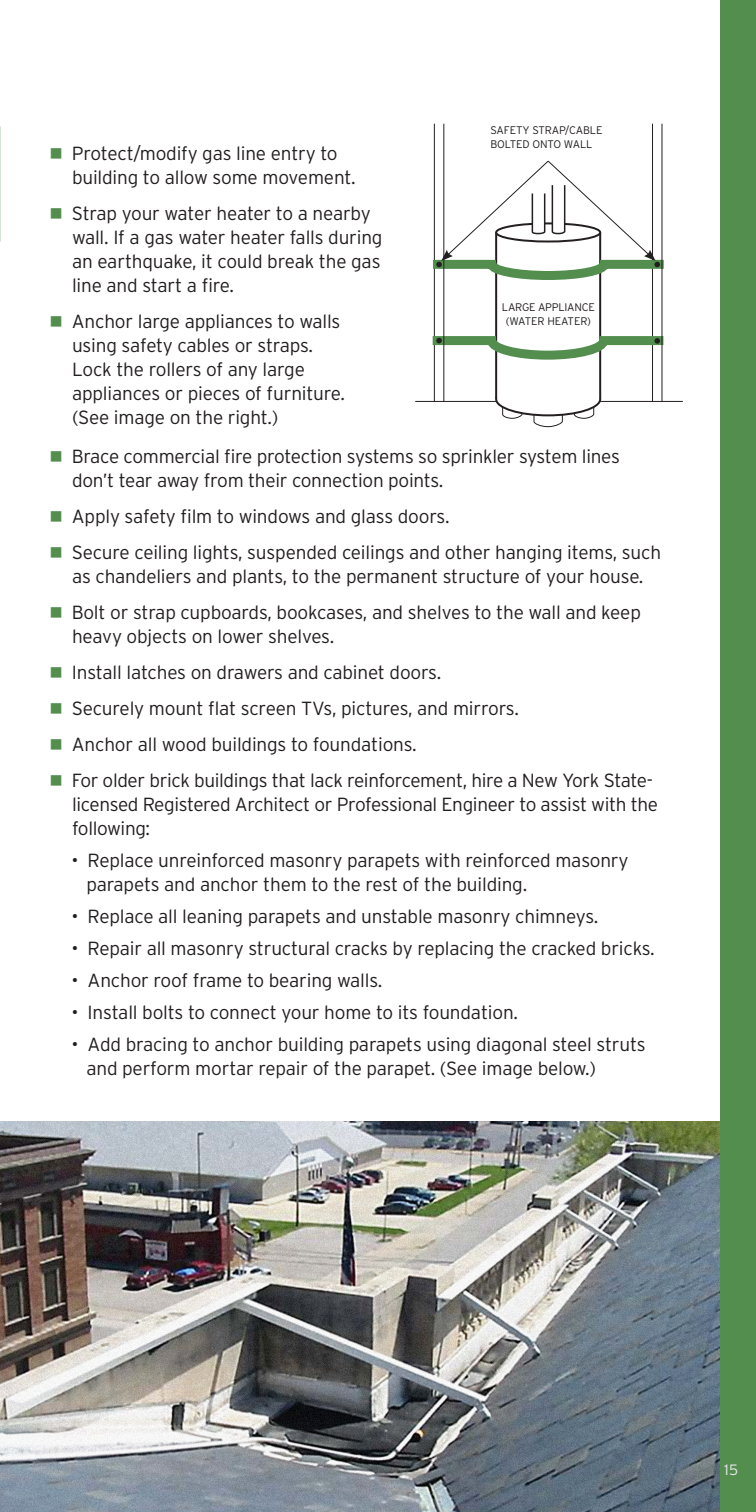
<style>
.page{position:relative;width:756px;height:1512px;background:#fff}
.page>*{position:absolute;margin:0;border:0;box-sizing:border-box;transform-origin:0 0}
.t1{font:300 19px/24px "Interstate";letter-spacing:-.01em;color:#231f20}
.t2{font:300 15px "Interstate";color:#e6e7e9}
.t3{font:300 11px/14px "Interstate";letter-spacing:-.015em;color:#231f20;text-align:center}
.s1{color:#538e4f}
</style>
<div class="page">
<img style="left:0;top:0;width:1px;height:816px">
<img style="left:0;top:1122px;width:720px;height:390px">
<div style="left:720px;top:0;width:36px;height:1512px;background:#538e4f"></div>
<hr style="left:434px;top:124px;width:1px;height:278px;background:#231f20">
<hr style="left:652px;top:124px;width:1px;height:278px;background:#231f20">
<hr style="left:415px;top:401px;width:268px;height:1px;background:#231f20">
<svg style="left:424px;top:332px;width:248px;height:96px"></svg>
<hr style="left:443px;top:124px;width:1px;height:278px;background:#231f20">
<hr style="left:661px;top:124px;width:1px;height:278px;background:#231f20">
<svg style="left:433px;top:160px;width:231px;height:124px"></svg>
<p class="t3" style="left:490px;top:123px;width:114px;text-align:left">SAFETY STRAP/CABLE<br>BOLTED ONTO WALL</p>
<p class="t1" style="left:72px;top:141px;width:285px;text-indent:-23px"><span class="s1">■</span> Protect/modify gas line entry to building to allow some movement.</p>
<p class="t1" style="left:72px;top:201px;width:312px;text-indent:-23px"><span class="s1">■</span> Strap your water heater to a nearby wall. If a gas water heater falls during an earthquake, it could break the gas line and start a fire.</p>
<p class="t1" style="left:72px;top:309px;width:275px;text-indent:-23px"><span class="s1">■</span> Anchor large appliances to walls using safety cables or straps.<br>Lock the rollers of any large appliances or pieces of furniture. (See image on the right.)</p>
<p class="t1" style="left:72px;top:444px;width:549px;text-indent:-23px"><span class="s1">■</span> Brace commercial fire protection systems so sprinkler system lines don’t tear away from their connection points.</p>
<p class="t1" style="left:49px;top:504px;width:402px"><span class="s1">■</span> Apply safety film to windows and glass doors.</p>
<p class="t1" style="left:49px;top:540px;width:613px;text-align:center"><span class="s1">■</span> Secure ceiling lights, suspended ceilings and other hanging items, such as chandeliers and plants, to the permanent structure of your house.</p>
<p class="t1" style="left:72px;top:600px;width:571px;text-indent:-23px"><span class="s1">■</span> Bolt or strap cupboards, bookcases, and shelves to the wall and keep heavy objects on lower shelves.</p>
<p class="t1" style="left:49px;top:660px;width:393px"><span class="s1">■</span> Install latches on drawers and cabinet doors.</p>
<p class="t1" style="left:49px;top:696px;width:471px"><span class="s1">■</span> Securely mount flat screen TVs, pictures, and mirrors.</p>
<p class="t1" style="left:49px;top:732px;width:369px"><span class="s1">■</span> Anchor all wood buildings to foundations.</p>
<p class="t1" style="left:72px;top:768px;width:588px;text-indent:-23px"><span class="s1">■</span> For older brick buildings that lack reinforcement, hire a New York State&shy;licensed Registered Architect or Professional Engineer to assist with the following:</p>
<p class="t1" style="left:86px;top:848px;width:544px;text-indent:-15px">• Replace unreinforced masonry parapets with reinforced masonry parapets and anchor them to the rest of the building.</p>
<p class="t1" style="left:71px;top:904px;width:528px">• Replace all leaning parapets and unstable masonry chimneys.</p>
<p class="t1" style="left:71px;top:936px;width:585px">• Repair all masonry structural cracks by replacing the cracked bricks.</p>
<p class="t1" style="left:71px;top:968px;width:312px">• Anchor roof frame to bearing walls.</p>
<p class="t1" style="left:71px;top:1000px;width:448px">• Install bolts to connect your home to its foundation.</p>
<p class="t1" style="left:86px;top:1032px;width:561px;text-indent:-15px">• Add bracing to anchor building parapets using diagonal steel struts and perform mortar repair of the parapet. (See image below.)</p>
<p class="t3" style="left:502px;top:300px;width:95px">LARGE APPLIANCE (WATER HEATER)</p>
<p class="t2" style="left:724px;top:1461px;width:16px">15</p>
</div>
